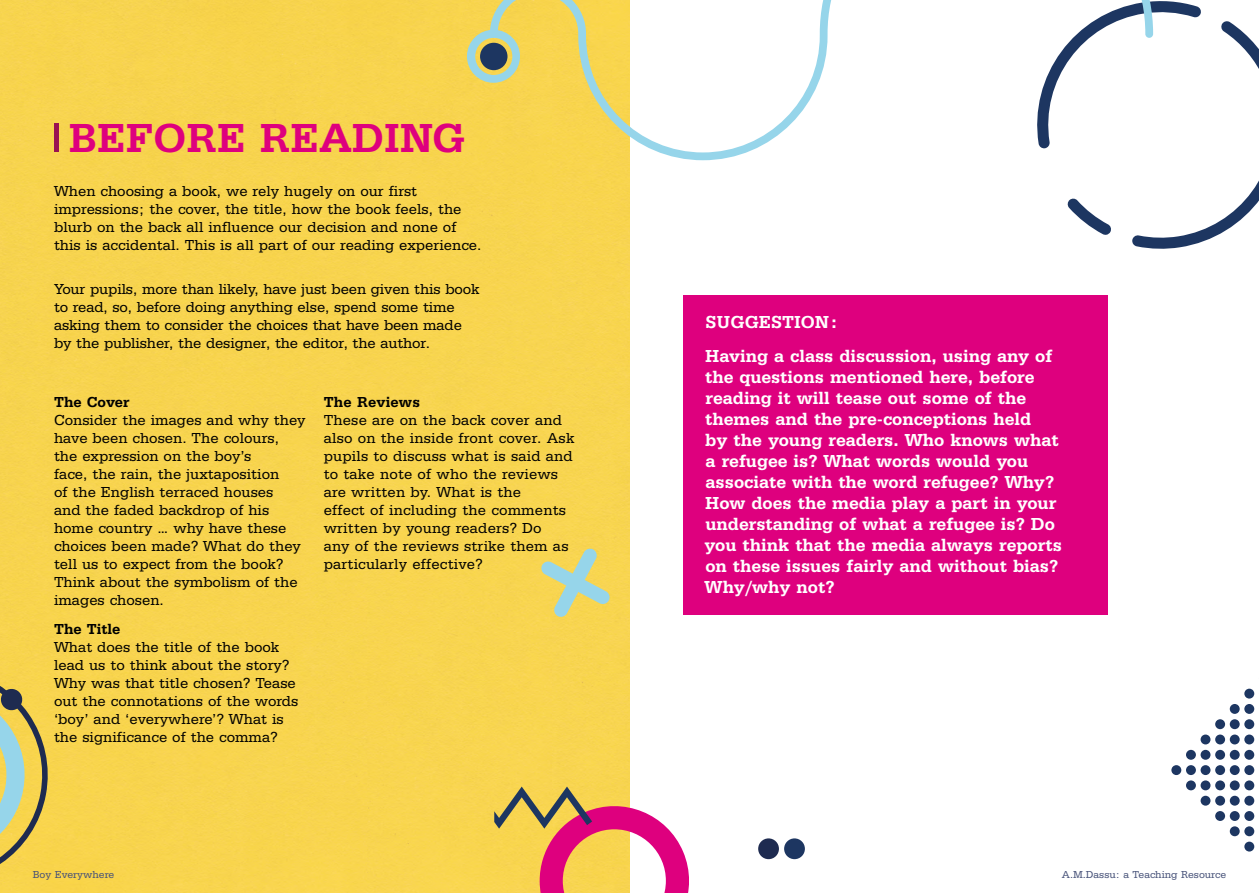
<style>
.page{position:relative;width:1259px;height:893px;background:#fff}
.page>*{position:absolute;margin:0;border:0;box-sizing:border-box;transform-origin:0 0}
.t1{font:500 42px "Serifa BEFOP";color:#de007e}
.t2{font:500 18px/21px "Serifa BEFOP";color:#fff}
.t3{font:15px/18px "Serifa BEFOP";color:#000}
.t4{font:500 15px "Serifa BEFOP";color:#000}
.t5{font:10.5px "Serifa BEFOP";color:#465178}
</style>
<div class="page">
<div style="left:0;top:0;width:629px;height:893px;background:#f8d44f"></div>
<svg style="left:1067px;top:1px;width:192px;height:248px"></svg>
<div style="left:1171px;top:765px;width:10px;height:10px;background:#1d3661;border-radius:50%"></div>
<div style="left:1186px;top:765px;width:10px;height:10px;background:#1d3661;border-radius:50%"></div>
<div style="left:1200px;top:765px;width:10px;height:10px;background:#1d3661;border-radius:50%"></div>
<div style="left:1215px;top:765px;width:10px;height:10px;background:#1d3661;border-radius:50%"></div>
<div style="left:1229px;top:765px;width:10px;height:10px;background:#1d3661;border-radius:50%"></div>
<div style="left:1244px;top:765px;width:10px;height:10px;background:#1d3661;border-radius:50%"></div>
<div style="left:1186px;top:780px;width:10px;height:10px;background:#1d3661;border-radius:50%"></div>
<div style="left:1200px;top:780px;width:10px;height:10px;background:#1d3661;border-radius:50%"></div>
<div style="left:1215px;top:780px;width:10px;height:10px;background:#1d3661;border-radius:50%"></div>
<div style="left:1229px;top:780px;width:10px;height:10px;background:#1d3661;border-radius:50%"></div>
<div style="left:1244px;top:780px;width:10px;height:10px;background:#1d3661;border-radius:50%"></div>
<div style="left:1200px;top:796px;width:10px;height:10px;background:#1d3661;border-radius:50%"></div>
<div style="left:1215px;top:796px;width:10px;height:10px;background:#1d3661;border-radius:50%"></div>
<div style="left:1229px;top:796px;width:10px;height:10px;background:#1d3661;border-radius:50%"></div>
<div style="left:1244px;top:796px;width:10px;height:10px;background:#1d3661;border-radius:50%"></div>
<div style="left:1215px;top:811px;width:10px;height:10px;background:#1d3661;border-radius:50%"></div>
<div style="left:1229px;top:811px;width:10px;height:10px;background:#1d3661;border-radius:50%"></div>
<div style="left:1244px;top:811px;width:10px;height:10px;background:#1d3661;border-radius:50%"></div>
<div style="left:1229px;top:826px;width:10px;height:10px;background:#1d3661;border-radius:50%"></div>
<div style="left:1244px;top:826px;width:10px;height:10px;background:#1d3661;border-radius:50%"></div>
<div style="left:1244px;top:842px;width:10px;height:9px;background:#1d3661;border-radius:50%"></div>
<div style="left:1244px;top:750px;width:10px;height:10px;background:#1d3661;border-radius:50%"></div>
<div style="left:1229px;top:750px;width:10px;height:10px;background:#1d3661;border-radius:50%"></div>
<div style="left:1215px;top:750px;width:10px;height:10px;background:#1d3661;border-radius:50%"></div>
<div style="left:1200px;top:750px;width:10px;height:10px;background:#1d3661;border-radius:50%"></div>
<div style="left:1186px;top:750px;width:10px;height:10px;background:#1d3661;border-radius:50%"></div>
<div style="left:1244px;top:734px;width:10px;height:10px;background:#1d3661;border-radius:50%"></div>
<div style="left:1229px;top:734px;width:10px;height:10px;background:#1d3661;border-radius:50%"></div>
<div style="left:1215px;top:734px;width:10px;height:10px;background:#1d3661;border-radius:50%"></div>
<div style="left:1200px;top:734px;width:10px;height:10px;background:#1d3661;border-radius:50%"></div>
<div style="left:1244px;top:719px;width:10px;height:10px;background:#1d3661;border-radius:50%"></div>
<div style="left:1229px;top:719px;width:10px;height:10px;background:#1d3661;border-radius:50%"></div>
<div style="left:1215px;top:719px;width:10px;height:10px;background:#1d3661;border-radius:50%"></div>
<div style="left:1244px;top:704px;width:10px;height:10px;background:#1d3661;border-radius:50%"></div>
<div style="left:1229px;top:704px;width:10px;height:10px;background:#1d3661;border-radius:50%"></div>
<div style="left:1244px;top:689px;width:10px;height:10px;background:#1d3661;border-radius:50%"></div>
<svg style="left:0;top:667px;width:48px;height:216px;background:#cabd68"></svg>
<svg style="left:540px;top:548px;width:70px;height:70px;background:#d4d488"></svg>
<div style="left:784px;top:838px;width:21px;height:21px;background:#1d3661;border-radius:50%"></div>
<div style="left:758px;top:838px;width:21px;height:21px;background:#1e2b50;border-radius:50%"></div>
<svg style="left:494px;top:786px;width:195px;height:107px"></svg>
<svg style="left:490px;top:0;width:663px;height:160px"></svg>
<svg style="left:467px;top:30px;width:53px;height:53px;background:#a2b390"></svg>
<hr style="left:54px;top:124px;width:4px;height:28px;background:#9a1252">
<div style="left:683px;top:295px;width:424px;height:319px;background:#de007e"></div>
<h1 class="t1" style="left:69px;top:114px;width:398px">BEFORE READING</h1>
<p class="t3" style="left:54px;top:182px;width:429px">When choosing a book, we rely hugely on our first impressions; the cover, the title, how the book feels, the blurb on the back all influence our decision and none of this is accidental. This is all part of our reading experience.</p>
<p class="t3" style="left:54px;top:280px;width:427px">Your pupils, more than likely, have just been given this book to read, so, before doing anything else, spend some time asking them to consider the choices that have been made by the publisher, the designer, the editor, the author.</p>
<p class="t4" style="left:54px;top:394px;width:77px">The Cover</p>
<p class="t3" style="left:54px;top:411px;width:253px">Consider the images and why they have been chosen. The colours, the expression on the boy’s<br>face, the rain, the juxtaposition<br>of the English terraced houses<br>and the faded backdrop of his home country … why have these choices been made? What do they tell us to expect from the book?<br>Think about the symbolism of the images chosen.</p>
<p class="t4" style="left:54px;top:620px;width:68px">The Title</p>
<p class="t3" style="left:54px;top:638px;width:246px">What does the title of the book lead us to think about the story?<br>Why was that title chosen? Tease out the connotations of the words ‘boy’ and ‘everywhere’? What is the significance of the comma?</p>
<p class="t4" style="left:324px;top:394px;width:98px">The Reviews</p>
<p class="t3" style="left:324px;top:411px;width:252px">These are on the back cover and also on the inside front cover. Ask pupils to discuss what is said and to take note of who the reviews are written by. What is the<br>effect of including the comments written by young readers? Do<br>any of the reviews strike them as particularly effective?</p>
<p class="t2" style="left:705px;top:305px;width:349px;line-height:33.8px">SUGGESTION:<br>Having a class discussion, using any of</p>
<p class="t2" style="left:704px;top:366px;width:359px">the questions mentioned here, before reading it will tease out some of the themes and the pre-conceptions held<br>by the young readers. Who knows what a refugee is? What words would you associate with the word refugee? Why?<br>How does the media play a part in your understanding of what a refugee is? Do you think that the media always reports on these issues fairly and without bias?<br>Why/why not?</p>
<p class="t5" style="left:33px;top:868px;width:83px">Boy Everywhere</p>
<p class="t5" style="left:1062px;top:868px;width:166px">A.M.Dassu: a Teaching Resource</p>
</div>
